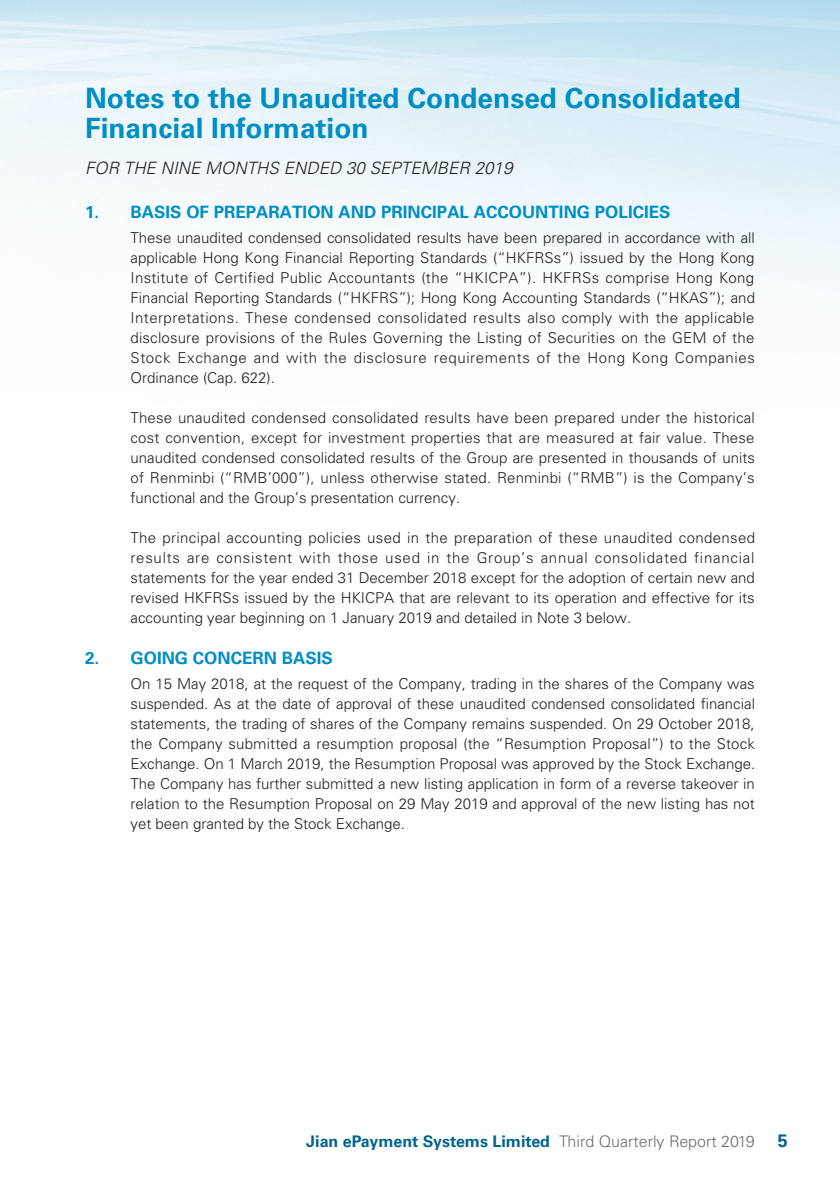
<style>
.page{position:relative;width:840px;height:1191px;background:#fff}
.page>*{position:absolute;margin:0;border:0;box-sizing:border-box;transform-origin:0 0}
.t1{font:700 28px/30px "Univers LT Std";color:#008fc5}
.t2{font:700 18px "Univers LT Std";color:#00648b}
.t3{font:700 17px "Univers LT Std";color:#008fc5}
.t4{font:italic 300 17px "Univers LT Std";color:#231f20}
.t5{font:700 16px "Univers LT Std";color:#00648b}
.t6{font:300 15px/20px "Univers LT Std";color:#231f20;text-align:justify}
.s1{font-weight:300;color:#6c6d70}
</style>
<div class="page">
<h1 class="t1" style="left:85px;top:84px;width:657px">Notes to the Unaudited Condensed Consolidated<br>Financial Information</h1>
<p class="t4" style="left:85px;top:157px;width:428px">FOR THE NINE MONTHS ENDED 30 SEPTEMBER 2019</p>
<p class="t3" style="left:85px;top:202px;width:586px">1. BASIS OF PREPARATION AND PRINCIPAL ACCOUNTING POLICIES</p>
<p class="t6" style="left:130px;top:228px;width:625px">These unaudited condensed consolidated results have been prepared in accordance with all applicable Hong Kong Financial Reporting Standards (“HKFRSs”) issued by the Hong Kong Institute of Certified Public Accountants (the “HKICPA”). HKFRSs comprise Hong Kong Financial Reporting Standards (“HKFRS”); Hong Kong Accounting Standards (“HKAS”); and Interpretations. These condensed consolidated results also comply with the applicable disclosure provisions of the Rules Governing the Listing of Securities on the GEM of the Stock Exchange and with the disclosure requirements of the Hong Kong Companies Ordinance (Cap. 622).</p>
<p class="t6" style="left:130px;top:408px;width:625px">These unaudited condensed consolidated results have been prepared under the historical cost convention, except for investment properties that are measured at fair value. These unaudited condensed consolidated results of the Group are presented in thousands of units of Renminbi (“RMB’000”), unless otherwise stated. Renminbi (“RMB”) is the Company’s functional and the Group’s presentation currency.</p>
<p class="t6" style="left:130px;top:528px;width:625px">The principal accounting policies used in the preparation of these unaudited condensed results are consistent with those used in the Group’s annual consolidated financial statements for the year ended 31 December 2018 except for the adoption of certain new and revised HKFRSs issued by the HKICPA that are relevant to its operation and effective for its accounting year beginning on 1 January 2019 and detailed in Note 3 below.</p>
<p class="t3" style="left:85px;top:647px;width:249px">2. GOING CONCERN BASIS</p>
<p class="t6" style="left:130px;top:674px;width:625px">On 15 May 2018, at the request of the Company, trading in the shares of the Company was suspended. As at the date of approval of these unaudited condensed consolidated financial statements, the trading of shares of the Company remains suspended. On 29 October 2018, the Company submitted a resumption proposal (the “Resumption Proposal”) to the Stock Exchange. On 1 March 2019, the Resumption Proposal was approved by the Stock Exchange.<br>The Company has further submitted a new listing application in form of a reverse takeover in relation to the Resumption Proposal on 29 May 2019 and approval of the new listing has not yet been granted by the Stock Exchange.</p>
<p class="t5" style="left:306px;top:1132px;width:450px">Jian ePayment Systems Limited <span class="s1">Third Quarterly Report 2019</span></p>
<p class="t2" style="left:777px;top:1129px;width:12px">5</p>
</div>
